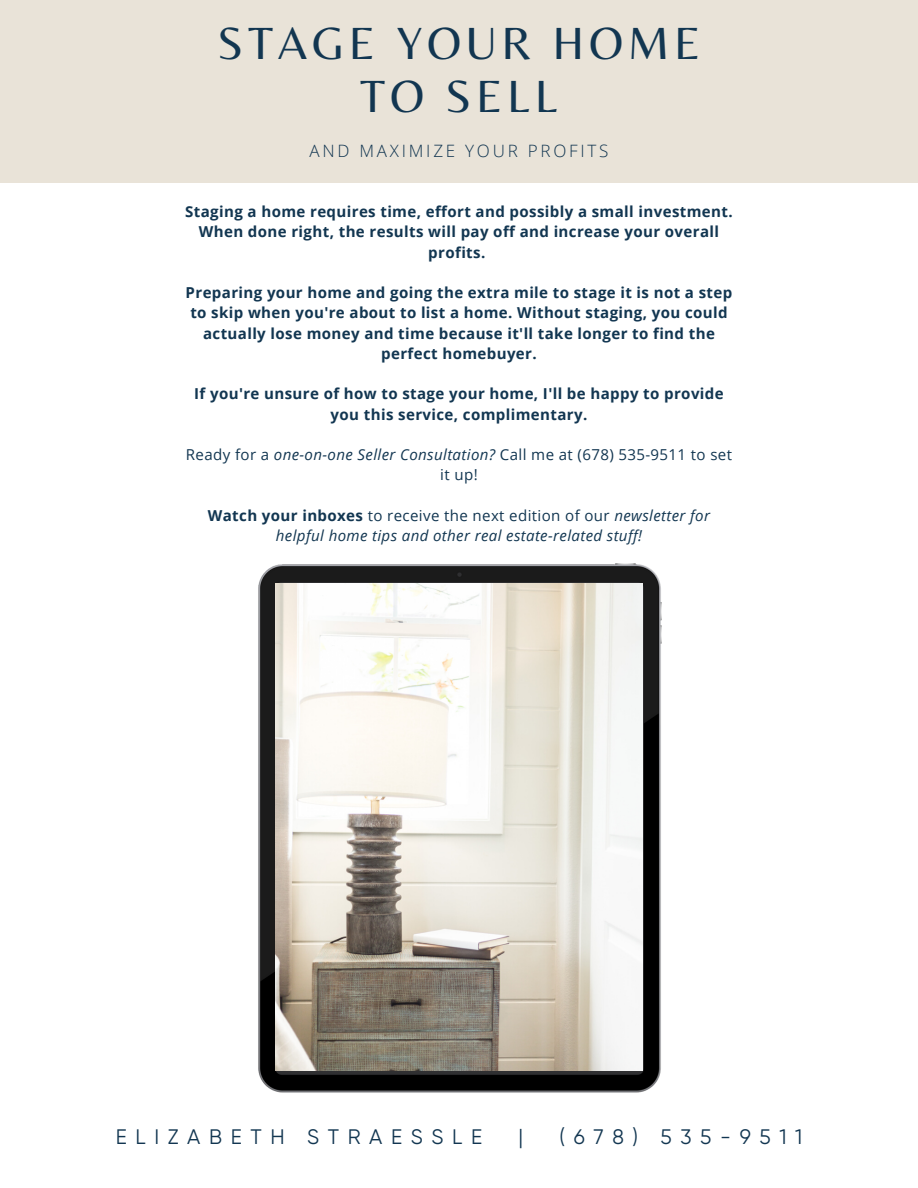
<style>
.page{position:relative;width:918px;height:1188px;background:#fff}
.page>*{position:absolute;margin:0;border:0;box-sizing:border-box;transform-origin:0 0}
.t1{font:46.95px "Belleza";letter-spacing:.1em;color:#123651}
.t2{font:21px "Gilroy";letter-spacing:.41em;color:#123651}
.t3{font:300 17.1px "Open Sans";letter-spacing:.16em;color:#123651}
.t4{font:700 15px/20.2px "Open Sans";letter-spacing:.025em;color:#123651;text-align:center}
.t5{font:italic 15px/20.2px "Open Sans";letter-spacing:.025em;color:#123651;text-align:center}
.t6{font:15px/20.2px "Open Sans";letter-spacing:.025em;color:#123651;text-align:center}
.s1{font-style:italic}
.s2{font-weight:700;font-style:normal}
.s3{font-style:normal}
</style>
<div class="page">
<img style="left:258px;top:563px;width:404px;height:530px">
<img style="left:275px;top:584px;width:367px;height:487px">
<div style="left:0;top:0;width:918px;height:183px;background:#e6e0d3"></div>
<p class="t1" style="left:217px;top:16px;width:485px">STAGE YOUR HOME</p>
<p class="t1" style="left:360px;top:69px;width:199px">TO SELL</p>
<p class="t3" style="left:310px;top:138px;width:300px">AND MAXIMIZE YOUR PROFITS</p>
<p class="t4" style="left:185px;top:201px;width:549px">Staging a home requires time, effort and possibly a small investment.<br>When done right, the results will pay off and increase your overall profits.</p>
<p class="t4" style="left:186px;top:282px;width:548px">Preparing your home and going the extra mile to stage it is not a step to skip when you're about to list a home. Without staging, you could actually lose money and time because it'll take longer to find the perfect homebuyer.</p>
<p class="t4" style="left:194px;top:384px;width:531px">If you're unsure of how to stage your home, I'll be happy to provide you this service, complimentary.</p>
<p class="t6" style="left:186px;top:444px;width:548px">Ready for a <span class="s1">one-on-one Seller Consultation?</span> Call me at (678) 535-9511 to set it up!</p>
<p class="t5" style="left:208px;top:505px;width:504px"><span class="s2">Watch your inboxes</span> <span class="s3">to receive the next edition of our</span> newsletter for helpful home tips and other real estate-related stuff!</p>
<p class="t2" style="left:116px;top:1125px;width:368px">ELIZABETH STRAESSLE</p>
<p class="t2" style="left:519px;top:1125px;width:6px">|</p>
<p class="t2" style="left:560px;top:1125px;width:244px">(678) 535-9511</p>
</div>
